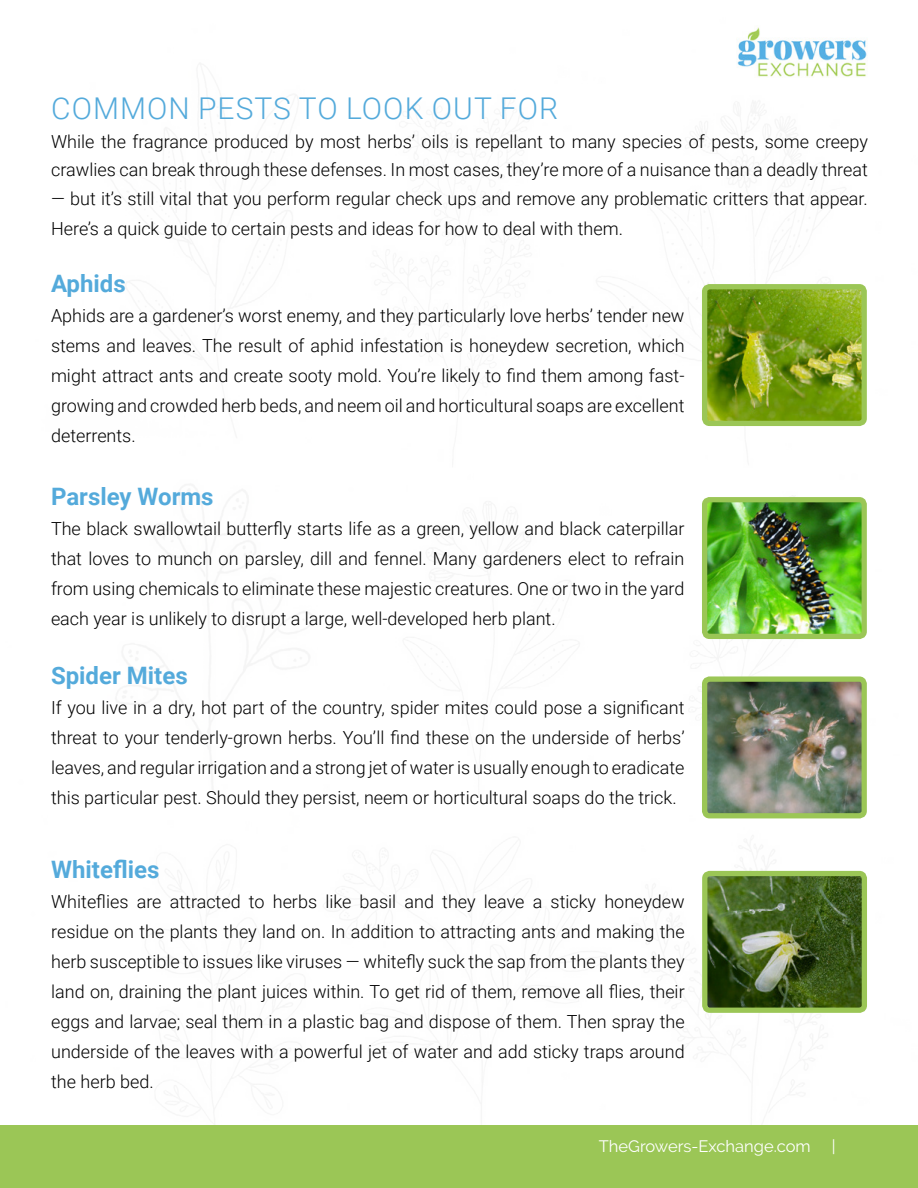
<style>
.page{position:relative;width:918px;height:1188px;background:#fff}
.page>*{position:absolute;margin:0;border:0;box-sizing:border-box;transform-origin:0 0}
.t1{font:300 30px "Roboto";letter-spacing:.035em;color:#54aadb}
.t2{font:700 24px "Roboto";color:#54aadb}
.t3{font:300 18px/30px "Roboto";color:#000;text-align:justify}
.t4{font:16.5px "Raleway";color:#fff}
</style>
<div class="page">
<div style="left:0;top:1126px;width:918px;height:62px;background:#9bc656"></div>
<img style="left:737px;top:27px;width:130px;height:50px">
<img style="left:708px;top:290px;width:153px;height:130px">
<div style="left:702px;top:284px;width:165px;height:142px;border:5px solid #9bc656;border-radius:5px"></div>
<img style="left:708px;top:503px;width:153px;height:130px">
<div style="left:702px;top:497px;width:165px;height:142px;border:5px solid #9bc656;border-radius:5px"></div>
<img style="left:708px;top:682px;width:153px;height:130px">
<div style="left:702px;top:676px;width:165px;height:142px;border:5px solid #9bc656;border-radius:5px"></div>
<img style="left:708px;top:877px;width:153px;height:130px">
<div style="left:702px;top:871px;width:165px;height:142px;border:5px solid #9bc656;border-radius:5px"></div>
<h1 class="t1" style="left:51px;top:87px;width:508px">COMMON PESTS TO LOOK OUT FOR</h1>
<p class="t3" style="left:51px;top:126px;width:818px;line-height:28.5px">While the fragrance produced by most herbs’ oils is repellant to many species of pests, some creepy crawlies can break through these defenses. In most cases, they’re more of a nuisance than a deadly threat</p>
<p class="t3" style="left:51px;top:182px;width:818px">— but it’s still vital that you perform regular check ups and remove any problematic critters that appear.<br>Here’s a quick guide to certain pests and ideas for how to deal with them.</p>
<h2 class="t2" style="left:51px;top:266px;width:76px">Aphids</h2>
<p class="t3" style="left:51px;top:300px;width:635px">Aphids are a gardener’s worst enemy, and they particularly love herbs’ tender new stems and leaves. The result of aphid infestation is honeydew secretion, which might attract ants and create sooty mold. You’re likely to find them among fast&shy;growing and crowded herb beds, and neem oil and horticultural soaps are excellent deterrents.</p>
<h2 class="t2" style="left:51px;top:479px;width:164px">Parsley Worms</h2>
<p class="t3" style="left:51px;top:513px;width:635px">The black swallowtail butterfly starts life as a green, yellow and black caterpillar that loves to munch on parsley, dill and fennel. Many gardeners elect to refrain from using chemicals to eliminate these majestic creatures. One or two in the yard each year is unlikely to disrupt a large, well-developed herb plant.</p>
<h2 class="t2" style="left:51px;top:659px;width:138px">Spider Mites</h2>
<p class="t3" style="left:51px;top:692px;width:635px">If you live in a dry, hot part of the country, spider mites could pose a significant threat to your tenderly-grown herbs. You’ll find these on the underside of herbs’ leaves, and regular irrigation and a strong jet of water is usually enough to eradicate this particular pest. Should they persist, neem or horticultural soaps do the trick.</p>
<h2 class="t2" style="left:51px;top:853px;width:110px">Whiteflies</h2>
<p class="t3" style="left:51px;top:886px;width:635px">Whiteflies are attracted to herbs like basil and they leave a sticky honeydew residue on the plants they land on. In addition to attracting ants and making the herb susceptible to issues like viruses — whitefly suck the sap from the plants they land on, draining the plant juices within. To get rid of them, remove all flies, their eggs and larvae; seal them in a plastic bag and dispose of them. Then spray the underside of the leaves with a powerful jet of water and add sticky traps around the herb bed.</p>
<p class="t4" style="left:599px;top:1137px;width:213px">TheGrowers-Exchange.com</p>
<p class="t4" style="left:832px;top:1137px;width:5px">|</p>
</div>
